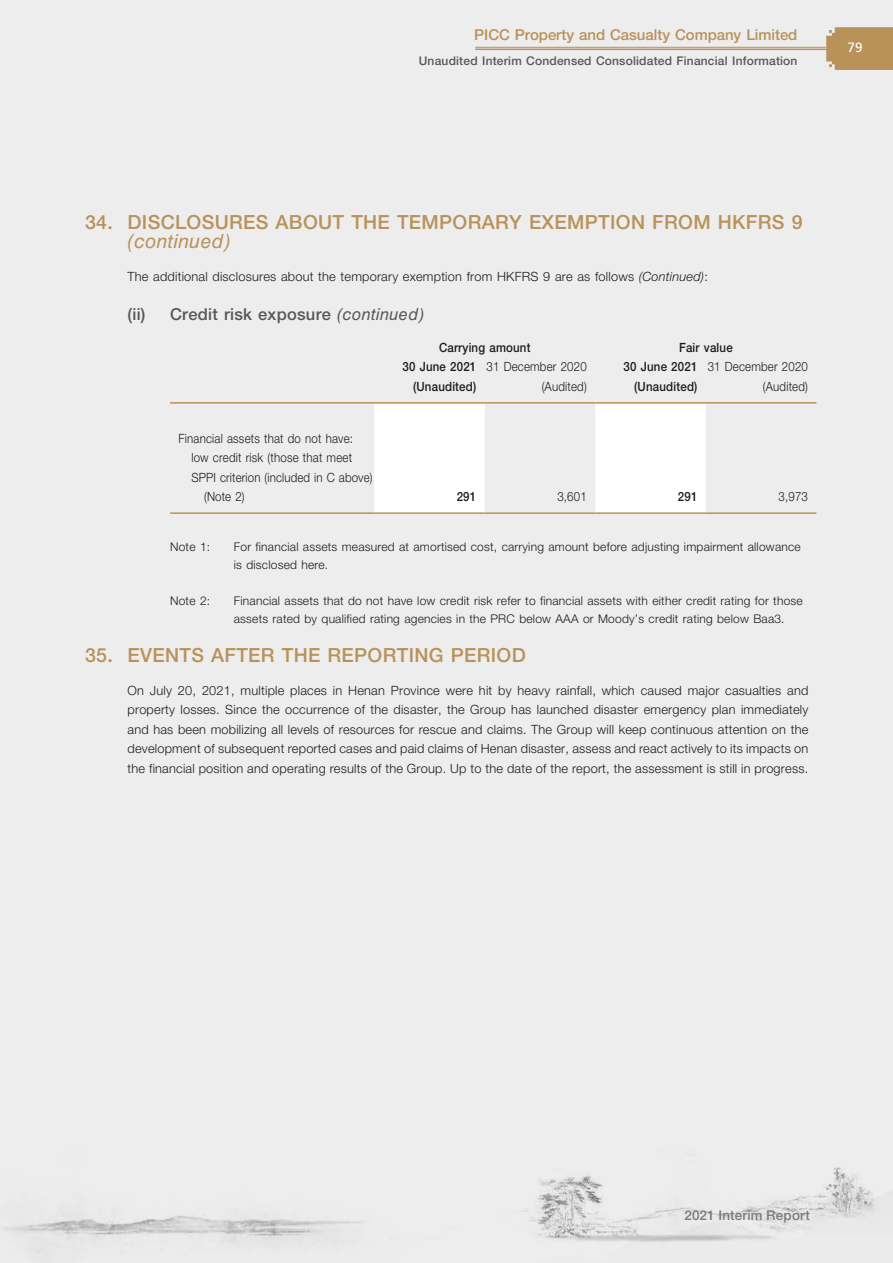
<style>
.page{position:relative;width:893px;height:1263px;background:#ededed}
.page>*{position:absolute;margin:0;border:0;box-sizing:border-box;transform-origin:0 0}
.t1{font:500 19.5px "Helvetica Neue LT Std";letter-spacing:.015em;color:#b9925a}
.t2{font:italic 19.5px "Helvetica LT Std";letter-spacing:.015em;color:#b9925a}
.t3{font:500 16.5px "Helvetica Neue LT Std";letter-spacing:.015em;color:#575756}
.t4{font:500 15px "Helvetica Neue LT Std";letter-spacing:-.005em;color:#b9925a}
.t5{font:500 13.5px "Helvetica Neue LT Std";letter-spacing:.01em;color:#7c7b7b}
.t6{font:13.5px "Frutiger LT Std";color:#fff}
.t7{font:300 12.75px/19.5px "Helvetica Neue LT Std";letter-spacing:.015em;color:#1c1c1b;text-align:justify}
.t8{font:300 12.75px "Helvetica Neue LT Std";letter-spacing:.015em;color:#1c1c1b;scale:.9 1}
.t9{font:500 12.75px "Helvetica Neue LT Std";letter-spacing:.015em;color:#1c1c1b;scale:.9 1}
.t10{font:300 12px/18px "Helvetica Neue LT Std";letter-spacing:.015em;color:#1c1c1b}
.t11{font:500 12px "Helvetica Neue LT Std";letter-spacing:.015em;color:#575756}
.s1{font-style:italic}
.s2{font-family:"Helvetica LT Std";font-weight:400;font-style:italic}
.s3{font-weight:500}
</style>
<div class="page">
<svg style="left:826px;top:27px;width:67px;height:43px;background:#bb9661"></svg>
<hr style="left:475px;top:47px;width:351px;height:1px;background:#b9925a">
<hr style="left:475px;top:49px;width:351px;height:1px;background:#b9925a">
<svg style="left:374px;top:404px;width:332px;height:108px"></svg>
<hr style="left:170px;top:402px;width:204px;height:2px;background:#b9925a">
<hr style="left:374px;top:402px;width:111px;height:2px;background:#b9925a">
<hr style="left:485px;top:402px;width:110px;height:2px;background:#b9925a">
<hr style="left:595px;top:402px;width:111px;height:2px;background:#b9925a">
<hr style="left:706px;top:402px;width:110px;height:2px;background:#b9925a">
<hr style="left:170px;top:512px;width:204px;height:2px;background:#b9925a">
<hr style="left:374px;top:512px;width:111px;height:2px;background:#b9925a">
<hr style="left:485px;top:512px;width:110px;height:2px;background:#b9925a">
<hr style="left:595px;top:512px;width:111px;height:2px;background:#b9925a">
<hr style="left:706px;top:512px;width:110px;height:2px;background:#b9925a">
<p class="t4" style="left:474px;top:25px;width:325px">PICC Property and Casualty Company Limited</p>
<p class="t11" style="left:419px;top:54px;width:380px">Unaudited Interim Condensed Consolidated Financial Information</p>
<p class="t6" style="left:847px;top:40px;width:17px">79</p>
<h1 class="t1" style="left:85px;top:210px;width:719px">34. DISCLOSURES ABOUT THE TEMPORARY EXEMPTION FROM HKFRS 9</h1>
<h1 class="t2" style="left:128px;top:230px;width:105px">(continued)</h1>
<p class="t7" style="left:128px;top:266px;width:582px">The additional disclosures about the temporary exemption from HKFRS 9 are as follows <span class="s1">(Continued)</span>:</p>
<p class="t3" style="left:128px;top:304px;width:298px">(ii) Credit risk exposure <span class="s2">(continued)</span></p>
<p class="t9" style="left:439px;top:340px;width:103px">Carrying amount</p>
<p class="t9" style="left:679px;top:340px;width:61px">Fair value</p>
<p class="t8" style="left:402px;top:359px;width:206px"><span class="s3">30 June 2021</span> 31 December 2020</p>
<p class="t8" style="left:624px;top:359px;width:206px"><span class="s3">30 June 2021</span> 31 December 2020</p>
<p class="t9" style="left:413px;top:379px;width:72px">(Unaudited)</p>
<p class="t8" style="left:542px;top:378px;width:52px">(Audited)</p>
<p class="t9" style="left:634px;top:379px;width:72px">(Unaudited)</p>
<p class="t8" style="left:763px;top:378px;width:52px">(Audited)</p>
<p class="t8" style="left:179px;top:430px;width:195px">Financial assets that do not have:</p>
<p class="t8" style="left:191px;top:450px;width:180px">low credit risk (those that meet</p>
<p class="t8" style="left:191px;top:469px;width:203px">SPPI criterion (included in C above)</p>
<p class="t8" style="left:204px;top:489px;width:47px">(Note 2)</p>
<p class="t9" style="left:457px;top:489px;width:23px">291</p>
<p class="t8" style="left:557px;top:489px;width:34px">3,601</p>
<p class="t9" style="left:678px;top:489px;width:23px">291</p>
<p class="t8" style="left:778px;top:489px;width:34px">3,973</p>
<p class="t10" style="left:170px;top:538px;width:42px">Note 1:</p>
<p class="t10" style="left:234px;top:538px;width:568px">For financial assets measured at amortised cost, carrying amount before adjusting impairment allowance is disclosed here.</p>
<p class="t10" style="left:170px;top:592px;width:42px">Note 2:</p>
<p class="t10" style="left:234px;top:592px;width:570px">Financial assets that do not have low credit risk refer to financial assets with either credit rating for those assets rated by qualified rating agencies in the PRC below AAA or Moody’s credit rating below Baa3.</p>
<h1 class="t1" style="left:85px;top:644px;width:442px">35. EVENTS AFTER THE REPORTING PERIOD</h1>
<p class="t7" style="left:128px;top:680px;width:682px">On July 20, 2021, multiple places in Henan Province were hit by heavy rainfall, which caused major casualties and property losses. Since the occurrence of the disaster, the Group has launched disaster emergency plan immediately and has been mobilizing all levels of resources for rescue and claims. The Group will keep continuous attention on the development of subsequent reported cases and paid claims of Henan disaster, assess and react actively to its impacts on the financial position and operating results of the Group. Up to the date of the report, the assessment is still in progress.</p>
<p class="t5" style="left:684px;top:1207px;width:127px">2021 Interim Report</p>
</div>
